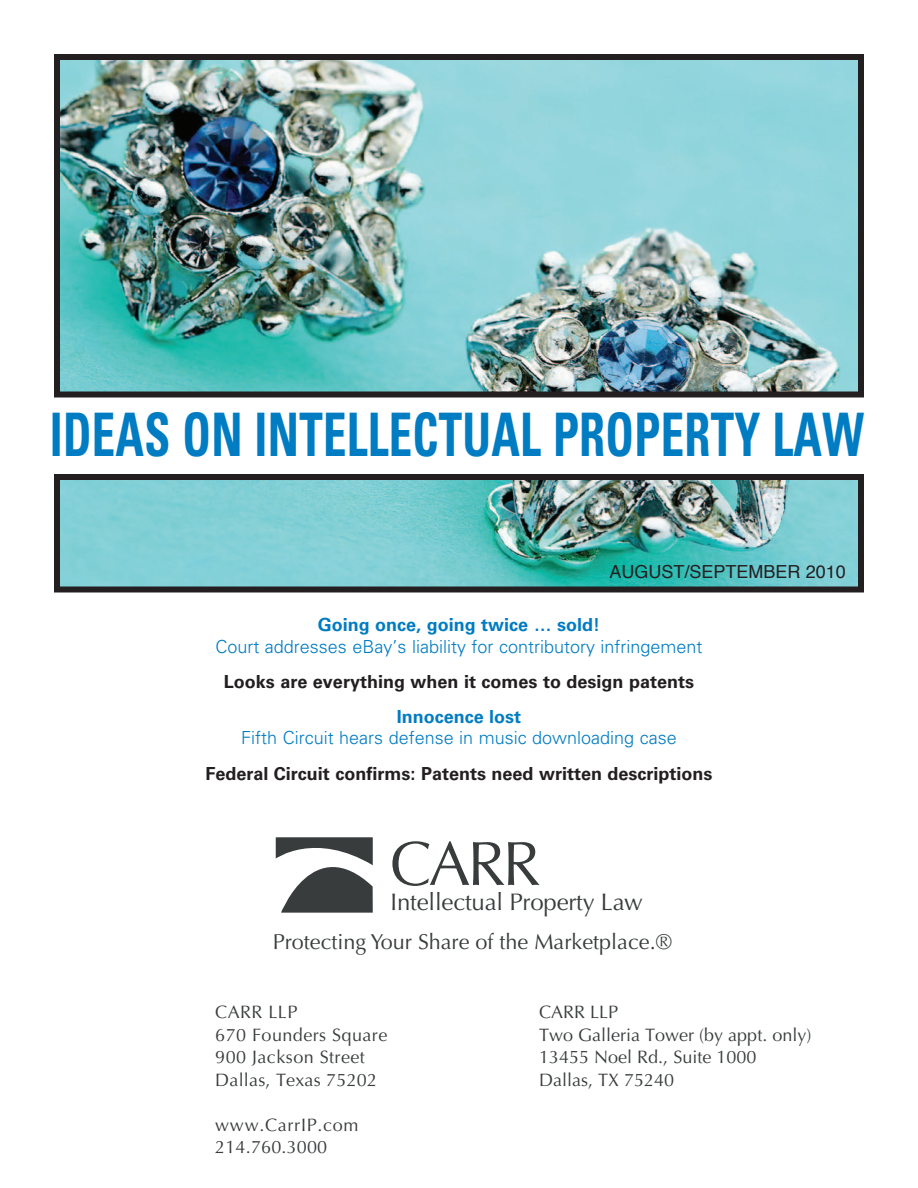
<style>
.page{position:relative;width:918px;height:1188px;background:#fff}
.page>*{position:absolute;margin:0;border:0;box-sizing:border-box;transform-origin:0 0}
.t1{font:62.4px "Optima";color:#393c3d}
.t2{font:700 condensed 60px "Univers LT Std";letter-spacing:.005em;color:#007cc2;scale:.78 1}
.t3{font:24px "Optima";letter-spacing:-.01em;color:#393c3d}
.t4{font:21.6px "Optima";color:#393c3d}
.TOC_deck{font:300 18px/21.6px "Univers LT Std";color:#007cc2;text-align:center}
.t5{font:18px "Optima";letter-spacing:.01em;color:#393c3d}
.TOC_deck-2{font:700 18px "Univers LT Std";color:#231f20}
.t6{font:18px/22.8px "Optima";letter-spacing:.04em;color:#393c3d}
.Body{font:18px "Helvetica";color:#231f20}
.s1{font-weight:700}
</style>
<div class="page">
<img style="left:61px;top:61px;width:796px;height:524px">
<div style="left:54px;top:54px;width:810px;height:538px;border:6px solid #231f20"></div>
<div style="left:52px;top:394px;width:814px;height:83px;background:#fff"></div>
<div style="left:54px;top:392px;width:810px;height:6px;background:#231f20"></div>
<div style="left:54px;top:474px;width:810px;height:6px;background:#231f20"></div>
<svg style="left:276px;top:837px;width:97px;height:76px"></svg>
<p class="t2" style="left:50px;top:398px;width:1045px">IDEAS ON INTELLECTUAL PROPERTY LAW</p>
<p class="Body" style="left:609px;top:558px;width:238px">AUGUST/SEPTEMBER 2010</p>
<p class="TOC_deck" style="left:215px;top:614px;width:489px"><span class="s1">Going once, going twice … sold!<br></span>Court addresses eBay’s liability for contributory infringement</p>
<p class="TOC_deck-2" style="left:224px;top:671px;width:472px">Looks are everything when it comes to design patents</p>
<p class="TOC_deck" style="left:241px;top:706px;width:437px"><span class="s1">Innocence lost<br></span>Fifth Circuit hears defense in music downloading case</p>
<p class="TOC_deck-2" style="left:205px;top:763px;width:509px">Federal Circuit confirms: Patents need written descriptions</p>
<h1 class="t1" style="left:390px;top:827px;width:152px">CARR</h1>
<h3 class="t3" style="left:391px;top:888px;width:254px">Intellectual Property Law</h3>
<p class="t4" style="left:273px;top:929px;width:401px">Protecting Your Share of the Marketplace.®</p>
<p class="t5" style="left:215px;top:1001px;width:84px">CARR LLP</p>
<p class="t5" style="left:539px;top:1001px;width:81px">CARR LLP</p>
<p class="t5" style="left:215px;top:1024px;width:174px">670 Founders Square</p>
<p class="t5" style="left:539px;top:1024px;width:274px">Two Galleria Tower (by appt. only)</p>
<p class="t5" style="left:215px;top:1047px;width:151px">900 Jackson Street</p>
<p class="t5" style="left:539px;top:1047px;width:219px">13455 Noel Rd., Suite 1000</p>
<p class="t5" style="left:215px;top:1070px;width:163px">Dallas, Texas 75202</p>
<p class="t5" style="left:539px;top:1070px;width:137px">Dallas, TX 75240</p>
<p class="t6" style="left:215px;top:1113px;width:145px">www.CarrIP.com<br>214.760.3000</p>
</div>
